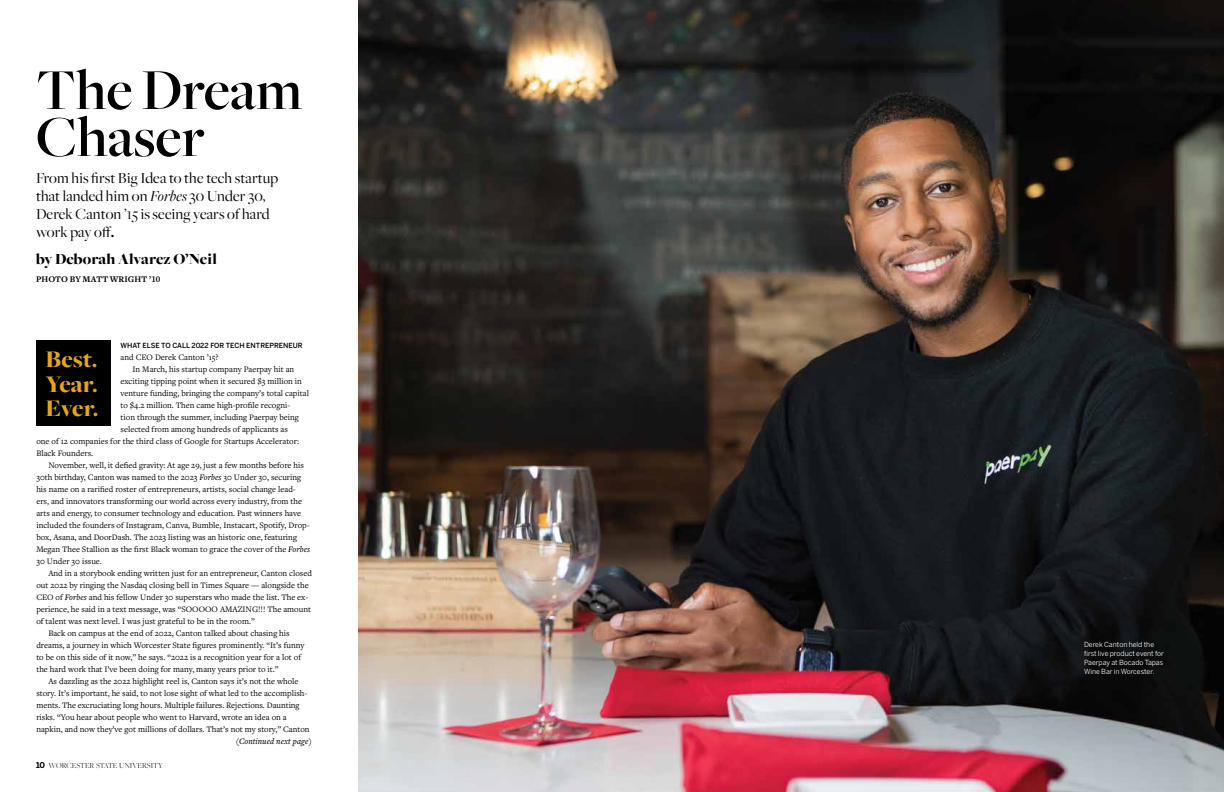
<style>
.page{position:relative;width:1224px;height:792px;background:#fff}
.page>*{position:absolute;margin:0;border:0;box-sizing:border-box;transform-origin:0 0}
.t1{font:600 60px/47px "Freight Big Pro";color:#000}
.t2{font:900 24.7px/24.7px "Freight Big Pro";color:#e5a618;text-align:justify}
.t3{font:16px/18px "Freight Big Pro";letter-spacing:.01em;color:#000}
.t4{font:900 16px "Freight Big Pro";color:#000}
.t5{font:700 9px "Freight Text Pro";letter-spacing:.01em;color:#000}
.t6{font:8.7px "Freight Text Pro";color:#000}
.t7{font:italic 500 8.7px "Freight Text Pro";letter-spacing:.005em;color:#000}
.t8{font:300 8px "Freight Big Pro";letter-spacing:.01em;color:#000}
.t9{font:7px/9px "Benton Sans";color:#fff}
.t10{font:500 7px "Benton Sans";letter-spacing:-.005em;color:#000}
.s1{font-style:italic}
.s2{font-weight:900}
.s3{font-weight:500;font-style:italic}
.s4{font-family:"Benton Sans";font-weight:700}
</style>
<div class="page">
<img style="left:358px;top:0;width:866px;height:792px">
<div style="left:36px;top:341px;width:75px;height:85px;background:#000"></div>
<h1 class="t1" style="left:36px;top:65px;width:268px">The Dream<br>Chaser</h1>
<h3 class="t3" style="left:36px;top:168px;width:244px">From his first Big Idea to the tech startup that landed him on <span class="s1">Forbes</span> 30 Under 30,<br>Derek Canton ’15 is seeing years of hard work pay off<span class="s2">.</span></h3>
<h3 class="t4" style="left:36px;top:248px;width:183px">by Deborah Alvarez O’Neil</h3>
<p class="t5" style="left:36px;top:273px;width:126px">PHOTO BY MATT WRIGHT ’10</p>
<p class="t10" style="left:121px;top:341px;width:183px">WHAT ELSE TO CALL 2022 FOR TECH ENTREPRENEUR</p>
<p class="t6" style="left:121px;top:351px;width:100px">and CEO Derek Canton ’15?</p>
<p class="t6" style="left:133px;top:363px;width:163px">In March, his startup company Paerpay hit an</p>
<p class="t6" style="left:121px;top:375px;width:183px">exciting tipping point when it secured $3 million in</p>
<p class="t6" style="left:121px;top:387px;width:190px">venture funding, bringing the company’s total capital</p>
<p class="t6" style="left:121px;top:399px;width:171px">to $4.2 million. Then came high-profile recogni-</p>
<p class="t6" style="left:121px;top:411px;width:180px">tion through the summer, including Paerpay being</p>
<p class="t6" style="left:121px;top:423px;width:169px">selected from among hundreds of applicants as</p>
<p class="t6" style="left:36px;top:435px;width:264px">one of 12 companies for the third class of Google for Startups Accelerator:</p>
<p class="t6" style="left:36px;top:447px;width:58px">Black Founders.</p>
<p class="t6" style="left:48px;top:459px;width:257px">November, well, it defied gravity: At age 29, just a few months before his</p>
<p class="t6" style="left:36px;top:471px;width:266px">30th birthday, Canton was named to the 2023 <span class="s3">Forbes</span> 30 Under 30, securing</p>
<p class="t6" style="left:36px;top:483px;width:261px">his name on a rarified roster of entrepreneurs, artists, social change lead-</p>
<p class="t6" style="left:36px;top:495px;width:267px">ers, and innovators transforming our world across every industry, from the</p>
<p class="t6" style="left:36px;top:507px;width:266px">arts and energy, to consumer technology and education. Past winners have</p>
<p class="t6" style="left:36px;top:519px;width:275px">included the founders of Instagram, Canva, Bumble, Instacart, Spotify, Drop-</p>
<p class="t6" style="left:36px;top:531px;width:262px">box, Asana, and DoorDash. The 2023 listing was an historic one, featuring</p>
<p class="t6" style="left:36px;top:543px;width:275px">Megan Thee Stallion as the first Black woman to grace the cover of the <span class="s3">Forbes</span></p>
<p class="t6" style="left:36px;top:555px;width:67px">30 Under 30 issue.</p>
<p class="t6" style="left:48px;top:567px;width:265px">And in a storybook ending written just for an entrepreneur, Canton closed</p>
<p class="t6" style="left:36px;top:579px;width:274px">out 2022 by ringing the Nasdaq closing bell in Times Square — alongside the</p>
<p class="t6" style="left:36px;top:591px;width:273px">CEO of <span class="s3">Forbes</span> and his fellow Under 30 superstars who made the list. The ex-</p>
<p class="t6" style="left:36px;top:603px;width:276px">perience, he said in a text message, was “SOOOOO AMAZING!!! The amount</p>
<p class="t6" style="left:36px;top:615px;width:220px">of talent was next level. I was just grateful to be in the room.”</p>
<p class="t6" style="left:48px;top:627px;width:243px">Back on campus at the end of 2022, Canton talked about chasing his</p>
<p class="t6" style="left:36px;top:639px;width:270px">dreams, a journey in which Worcester State figures prominently. “It’s funny</p>
<p class="t6" style="left:36px;top:651px;width:266px">to be on this side of it now,” he says. “2022 is a recognition year for a lot of</p>
<p class="t6" style="left:36px;top:663px;width:244px">the hard work that I’ve been doing for many, many years prior to it.”</p>
<p class="t6" style="left:48px;top:675px;width:252px">As dazzling as the 2022 highlight reel is, Canton says it’s not the whole</p>
<p class="t6" style="left:36px;top:687px;width:272px">story. It’s important, he said, to not lose sight of what led to the accomplish-</p>
<p class="t6" style="left:36px;top:699px;width:265px">ments. The excruciating long hours. Multiple failures. Rejections. Daunting</p>
<p class="t6" style="left:36px;top:711px;width:252px">risks. “You hear about people who went to Harvard, wrote an idea on a</p>
<p class="t6" style="left:36px;top:723px;width:275px">napkin, and now they’ve got millions of dollars. That’s not my story,” Canton</p>
<h2 class="t2" style="left:46px;top:347px;width:54px">Best.<br>Year.<br>Ever.</h2>
<p class="t8" style="left:36px;top:760px;width:128px"><span class="s4">10</span> WORCESTER STATE UNIVERSITY</p>
<p class="t7" style="left:236px;top:735px;width:77px">(Continued next page)</p>
<p class="t9" style="left:1084px;top:640px;width:82px">Derek Canton held the first live product event for<br>Paerpay at Bocado Tapas<br>Wine Bar in Worcester.</p>
</div>
